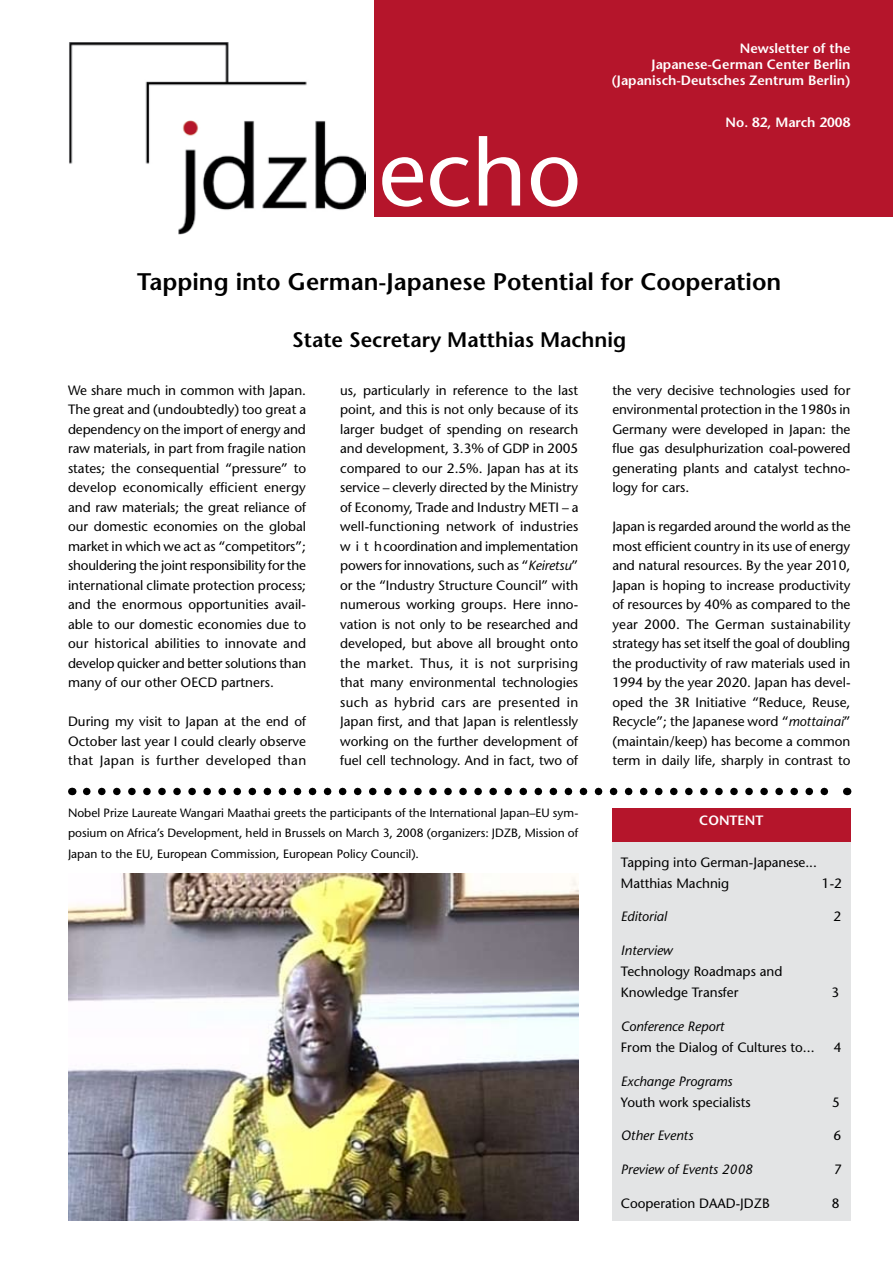
<style>
.page{position:relative;width:893px;height:1263px;background:#fff}
.page>*{position:absolute;margin:0;border:0;box-sizing:border-box;transform-origin:0 0}
.t1{font:94.5px "Stone Sans";color:#fff}
.t2{font:600 24px "Stone Sans";color:#000}
.t3{font:600 21px "Stone Sans";color:#000}
.t4{font:13.5px/19.5px "Stone Sans";color:#000;text-align:justify}
.t5{font:600 13.5px/16.2px "Stone Sans";color:#fff;text-align:right}
.t6{font:italic 13.5px "Stone Sans";color:#000}
.t7{font:12px/20.2px "Stone Sans";color:#000;text-align:justify}
.s1{font-style:italic}
</style>
<div class="page">
<div style="left:612px;top:808px;width:238px;height:34px;background:#b5152b"></div>
<div style="left:374px;top:0;width:519px;height:217px;background:#b5152b"></div>
<div style="left:612px;top:842px;width:238px;height:378px;background:#e3e4e5"></div>
<img style="left:69px;top:43px;width:297px;height:191px">
<svg style="left:87px;top:788px;width:742px;height:7px"></svg>
<img style="left:68px;top:873px;width:510px;height:347px">
<h1 class="t1" style="left:378px;top:116px;width:204px">echo</h1>
<p class="t5" style="left:611px;top:40px;width:241px">Newsletter of the<br>Japanese-German Center Berlin (Japanisch-Deutsches Zentrum Berlin)</p>
<p class="t5" style="left:726px;top:114px;width:126px">No. 82, March 2008</p>
<h2 class="t2" style="left:137px;top:267px;width:646px">Tapping into German-Japanese Potential for Cooperation</h2>
<h3 class="t3" style="left:292px;top:327px;width:335px">State Secretary Matthias Machnig</h3>
<p class="t4" style="left:68px;top:381px;width:240px">We share much in common with Japan.<br>The great and (undoubtedly) too great a dependency on the import of energy and raw materials, in part from fragile nation states; the consequential “pressure” to develop economically efficient energy and raw materials; the great reliance of our domestic economies on the global market in which we act as “competitors”; shouldering the joint responsibility for the international climate protection process; and the enormous opportunities avail&shy;able to our domestic economies due to our historical abilities to innovate and develop quicker and better solutions than many of our other OECD partners.</p>
<p class="t4" style="left:68px;top:712px;width:240px">During my visit to Japan at the end of October last year I could clearly observe that Japan is further developed than</p>
<p class="t4" style="left:340px;top:380px;width:240px">us, particularly in reference to the last point, and this is not only because of its larger budget of spending on research and development, 3.3% of GDP in 2005 compared to our 2.5%. Japan has at its service – cleverly directed by the Ministry of Economy, Trade and Industry METI – a well-functioning network of industries w i t h coordination and implementation powers for innovations, such as “<span class="s1">Keiretsu</span>” or the “Industry Structure Council” with numerous working groups. Here inno&shy;vation is not only to be researched and developed, but above all brought onto the market. Thus, it is not surprising that many environmental technologies such as hybrid cars are presented in Japan first, and that Japan is relentlessly working on the further development of fuel cell technology. And in fact, two of</p>
<p class="t4" style="left:612px;top:380px;width:240px">the very decisive technologies used for environmental protection in the 1980s in Germany were developed in Japan: the flue gas desulphurization coal-powered generating plants and catalyst techno&shy;logy for cars.</p>
<p class="t4" style="left:612px;top:517px;width:240px">Japan is regarded around the world as the most efficient country in its use of energy and natural resources. By the year 2010, Japan is hoping to increase productivity of resources by 40% as compared to the year 2000. The German sustainability strategy has set itself the goal of doubling the productivity of raw materials used in 1994 by the year 2020. Japan has devel&shy;oped the 3R Initiative “Reduce, Reuse, Recycle”; the Japanese word “<span class="s1">mottainai</span>” (maintain/keep) has become a common term in daily life, sharply in contrast to</p>
<p class="t7" style="left:68px;top:803px;width:512px">Nobel Prize Laureate Wangari Maathai greets the participants of the International Japan–EU sym&shy;posium on Africa’s Development, held in Brussels on March 3, 2008 (organizers: JDZB, Mission of Japan to the EU, European Commission, European Policy Council).</p>
<p class="t5" style="left:699px;top:812px;width:66px">CONTENT</p>
<p class="t4" style="left:621px;top:851px;width:198px;line-height:21px">Tapping into German-Japanese...<br>Matthias Machnig</p>
<p class="t4" style="left:822px;top:873px;width:21px">1-2</p>
<p class="t6" style="left:621px;top:908px;width:47px">Editorial</p>
<p class="t4" style="left:833px;top:907px;width:9px">2</p>
<p class="t6" style="left:621px;top:942px;width:53px">Interview</p>
<p class="t4" style="left:621px;top:961px;width:163px;line-height:21px">Technology Roadmaps and<br>Knowledge Transfer</p>
<p class="t4" style="left:831px;top:982px;width:9px">3</p>
<p class="t6" style="left:621px;top:1018px;width:105px">Conference Report</p>
<p class="t4" style="left:621px;top:1037px;width:195px">From the Dialog of Cultures to...</p>
<p class="t4" style="left:834px;top:1037px;width:9px">4</p>
<p class="t6" style="left:621px;top:1073px;width:113px">Exchange Programs</p>
<p class="t4" style="left:621px;top:1092px;width:131px">Youth work specialists</p>
<p class="t4" style="left:832px;top:1092px;width:9px">5</p>
<p class="t6" style="left:621px;top:1127px;width:74px">Other Events</p>
<p class="t4" style="left:833px;top:1126px;width:9px">6</p>
<p class="t6" style="left:621px;top:1161px;width:134px">Preview of Events 2008</p>
<p class="t4" style="left:834px;top:1160px;width:9px">7</p>
<p class="t4" style="left:621px;top:1193px;width:150px">Cooperation DAAD-JDZB</p>
<p class="t4" style="left:832px;top:1193px;width:9px">8</p>
</div>
